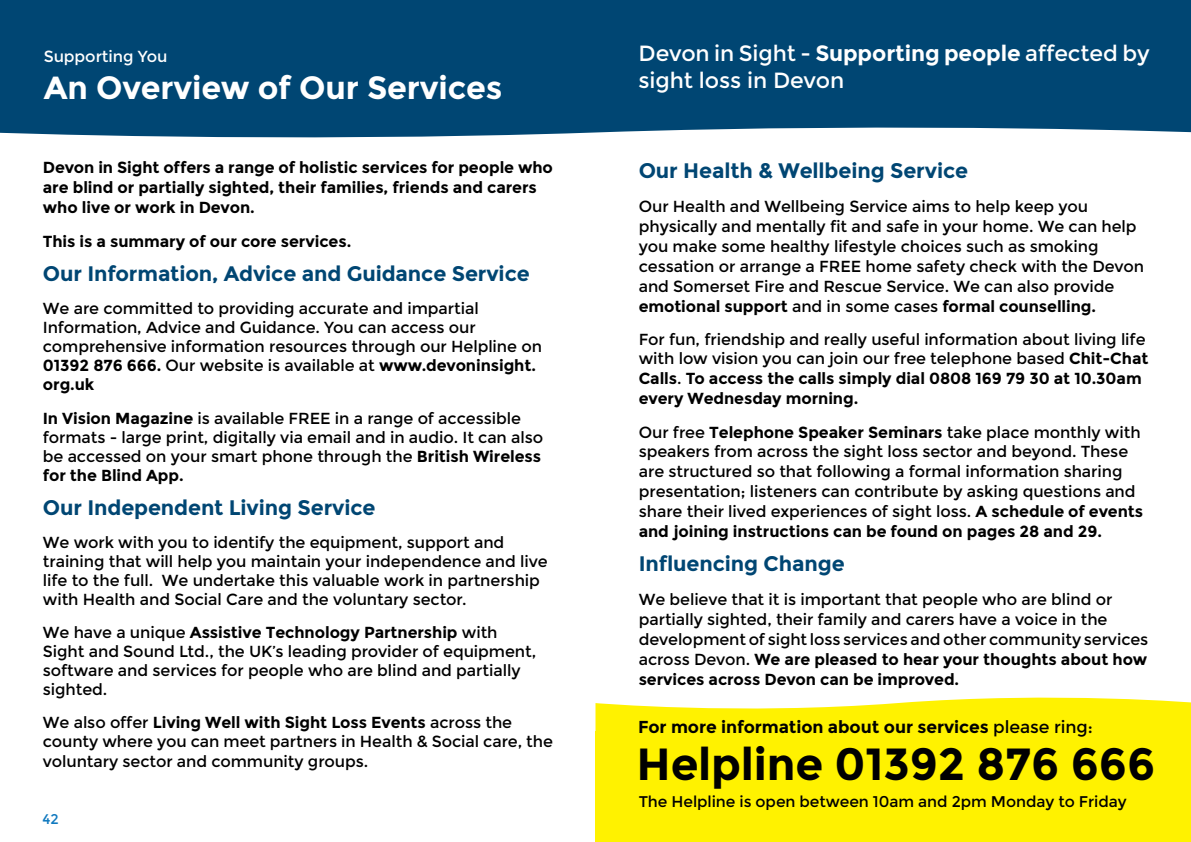
<style>
.page{position:relative;width:1191px;height:842px;background:#fff}
.page>*{position:absolute;margin:0;border:0;box-sizing:border-box;transform-origin:0 0}
.t1{font:700 45px "Montserrat";letter-spacing:-.005em;color:#000}
.t2{font:700 32px "Montserrat";letter-spacing:-.005em;color:#fff}
.t3{font:22px/26.4px "Montserrat";letter-spacing:-.005em;color:#fff}
.t4{font:700 21px "Montserrat";letter-spacing:-.005em;color:#004673}
.t5{font:700 17.3px "Montserrat";letter-spacing:-.005em;color:#000}
.t6{font:16px/19px "Montserrat";letter-spacing:-.005em;color:#000}
.t7{font:700 16px/20px "Montserrat";letter-spacing:-.005em;color:#000}
.t8{font:16px "Montserrat";letter-spacing:-.005em;color:#fff}
.t9{font:15.5px "Montserrat";letter-spacing:-.005em;color:#000}
.t10{font:14px "Montserrat";color:#1079bf}
.s1{font-weight:700}
.s2{font-weight:400}
</style>
<div class="page">
<div style="left:0;top:0;width:1191px;height:109px;background:#004673"></div>
<svg style="left:0;top:109px;width:1191px;height:29px;fill:#004673"></svg>
<div style="left:595px;top:732px;width:596px;height:110px;background:#fff200"></div>
<svg style="left:595px;top:697px;width:596px;height:35px"></svg>
<p class="t8" style="left:44px;top:47px;width:125px">Supporting You</p>
<h2 class="t2" style="left:44px;top:69px;width:460px">An Overview of Our Services</h2>
<p class="t7" style="left:43px;top:157px;width:511px">Devon in Sight offers a range of holistic services for people who are blind or partially sighted, their families, friends and carers who live or work in Devon.</p>
<p class="t7" style="left:43px;top:231px;width:310px">This is a summary of our core services.</p>
<h3 class="t4" style="left:43px;top:261px;width:488px">Our Information, Advice and Guidance Service</h3>
<p class="t6" style="left:43px;top:299px;width:500px">We are committed to providing accurate and impartial Information, Advice and Guidance. You can access our comprehensive information resources through our Helpline on <span class="s1">01392 876 666.</span> Our website is available at <span class="s1">www.devoninsight. org.uk</span></p>
<p class="t6" style="left:43px;top:409px;width:502px"><span class="s1">In Vision Magazine</span> is available FREE in a range of accessible formats - large print, digitally via email and in audio. It can also be accessed on your smart phone through the <span class="s1">British Wireless for the Blind App.</span></p>
<h3 class="t4" style="left:43px;top:495px;width:334px">Our Independent Living Service</h3>
<p class="t6" style="left:43px;top:533px;width:506px">We work with you to identify the equipment, support and training that will help you maintain your independence and live life to the full. We undertake this valuable work in partnership with Health and Social Care and the voluntary sector.</p>
<p class="t6" style="left:43px;top:623px;width:495px">We have a unique <span class="s1">Assistive Technology Partnership</span> with Sight and Sound Ltd., the UK’s leading provider of equipment, software and services for people who are blind and partially sighted.</p>
<p class="t6" style="left:43px;top:713px;width:511px;line-height:19.5px">We also offer <span class="s1">Living Well with Sight Loss Events</span> across the county where you can meet partners in Health &amp; Social care, the voluntary sector and community groups.</p>
<p class="t10" style="left:43px;top:811px;width:18px">42</p>
<h3 class="t3" style="left:638px;top:41px;width:512px">Devon in Sight - <span class="s1">Supporting people</span> affected by sight loss in Devon</h3>
<h3 class="t4" style="left:639px;top:158px;width:331px">Our Health &amp; Wellbeing Service</h3>
<p class="t6" style="left:639px;top:196px;width:507px;line-height:20px">Our Health and Wellbeing Service aims to help keep you physically and mentally fit and safe in your home. We can help you make some healthy lifestyle choices such as smoking cessation or arrange a FREE home safety check with the Devon and Somerset Fire and Rescue Service. We can also provide <span class="s1">emotional support</span> and in some cases <span class="s1">formal counselling.</span></p>
<p class="t6" style="left:639px;top:330px;width:511px;line-height:19.7px">For fun, friendship and really useful information about living life with low vision you can join our free telephone based <span class="s1">Chit-Chat Calls</span>. <span class="s1">To access the calls simply dial 0808 169 79 30 at 10.30am every Wednesday morning.</span></p>
<p class="t6" style="left:639px;top:422px;width:506px;line-height:19.8px">Our free <span class="s1">Telephone Speaker Seminars</span> take place monthly with speakers from across the sight loss sector and beyond. These are structured so that following a formal information sharing presentation; listeners can contribute by asking questions and share their lived experiences of sight loss. <span class="s1">A schedule of events and joining instructions can be found on pages 28 and 29.</span></p>
<h3 class="t4" style="left:639px;top:551px;width:207px">Influencing Change</h3>
<p class="t6" style="left:639px;top:590px;width:511px;line-height:20px">We believe that it is important that people who are blind or partially sighted, their family and carers have a voice in the development of sight loss services and other community services across Devon. <span class="s1">We are pleased to hear your thoughts about how services across Devon can be improved.</span></p>
<p class="t5" style="left:638px;top:717px;width:456px">For more information about our services <span class="s2">please ring:</span></p>
<h1 class="t1" style="left:636px;top:737px;width:520px">Helpline 01392 876 666</h1>
<p class="t9" style="left:639px;top:793px;width:489px">The Helpline is open between 10am and 2pm Monday to Friday</p>
</div>
